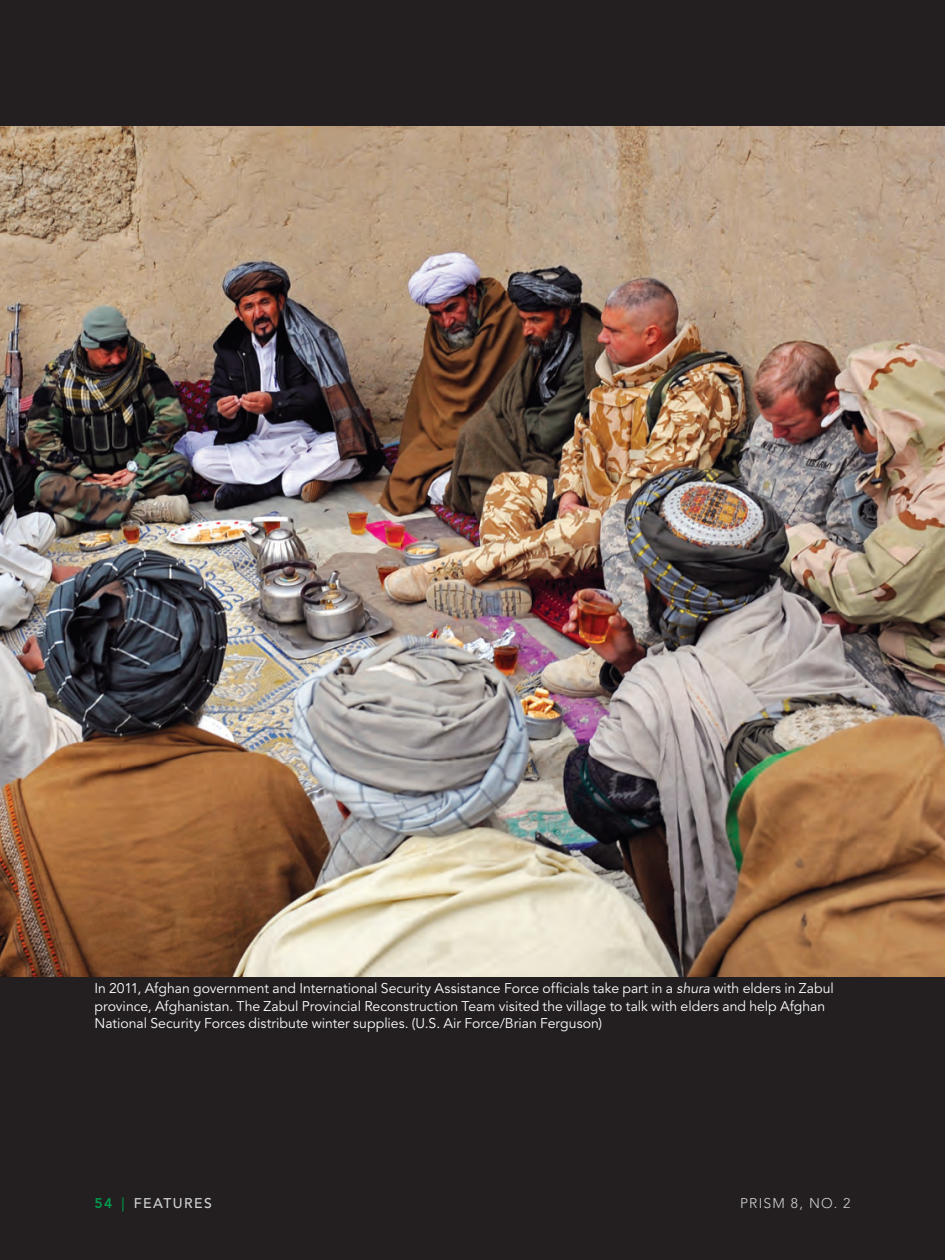
<style>
.page{position:relative;width:945px;height:1260px;background:#231f20}
.page>*{position:absolute;margin:0;border:0;box-sizing:border-box;transform-origin:0 0}
.Caption_black{font:14px/17.5px "Avenir LT Std";color:#fff}
.t1{font:500 14px "Avenir LT Std";letter-spacing:.1em;color:#d1d2d4}
.t2{font:300 14px "Avenir LT Std";letter-spacing:.085em;color:#d1d2d4}
.s1{font-style:italic}
.s2{font-weight:800;color:#00994c}
.s3{color:#00994c}
</style>
<div class="page">
<img style="left:0;top:126px;width:945px;height:850px">
<p class="Caption_black" style="left:94px;top:980px;width:741px">In 2011, Afghan government and International Security Assistance Force officials take part in a <span class="s1">shura</span> with elders in Zabul province, Afghanistan. The Zabul Provincial Reconstruction Team visited the village to talk with elders and help Afghan<br>National Security Forces distribute winter supplies. (U.S. Air Force/Brian Ferguson)</p>
<p class="t1" style="left:94px;top:1195px;width:119px"><span class="s2">54</span> <span class="s3">|</span> FEATURES</p>
<p class="t2" style="left:740px;top:1195px;width:112px">PRISM 8, NO. 2</p>
</div>
